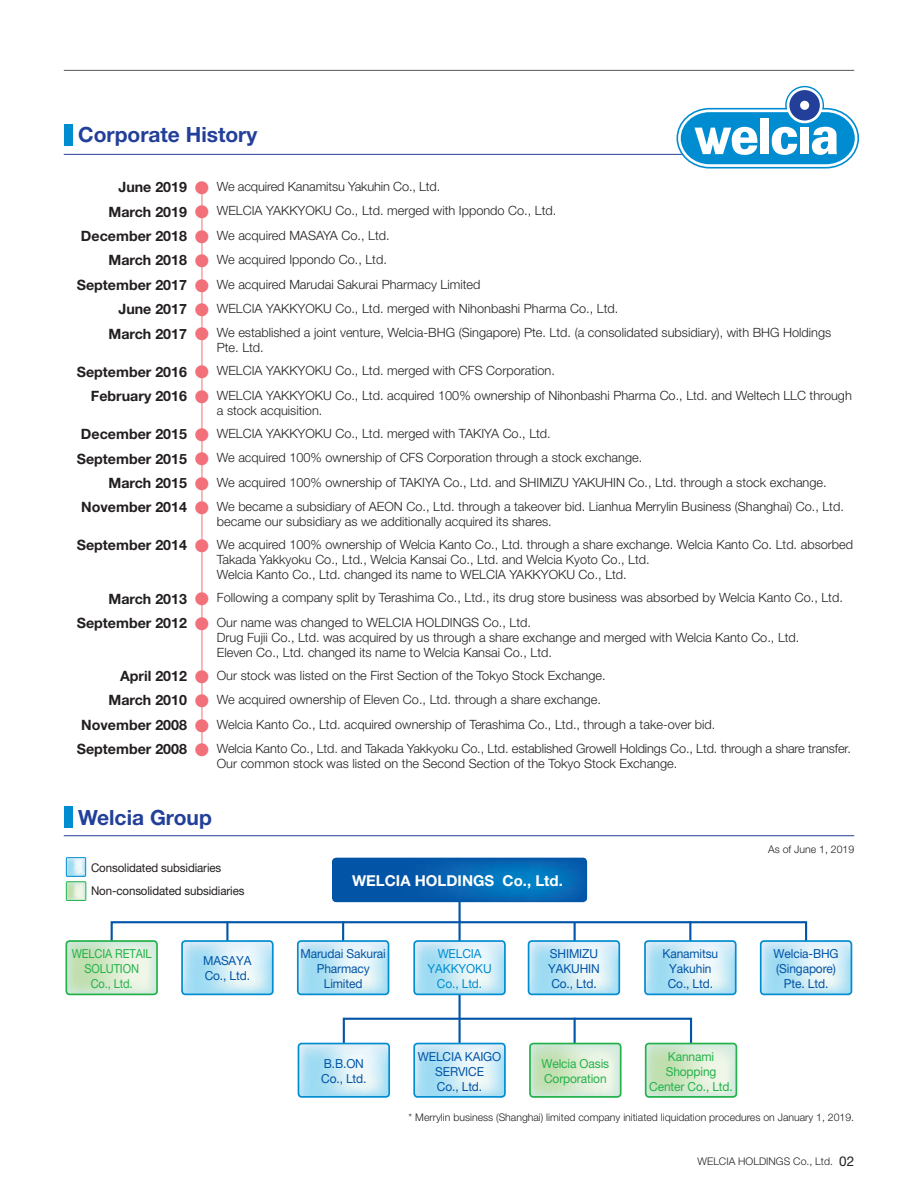
<style>
.page{position:relative;width:918px;height:1188px;background:#fff}
.page>*{position:absolute;margin:0;border:0;box-sizing:border-box;transform-origin:0 0}
.t1{font:700 21px "Helvetica Neue LT Std";color:#223f99}
.t2{font:700 15px "Helvetica Neue";color:#fff}
.t3{font:300 12.75px/15px "Helvetica Neue LT Std";color:#231f20}
.t4{font:12.45px/15px "Helvetica Neue LT Std";letter-spacing:-.01em;color:#0154a6;text-align:center;scale:.96 1}
.t5{font:12.45px/15px "Helvetica Neue LT Std";letter-spacing:-.01em;color:#23b24b;text-align:center;scale:.96 1}
.t6{font:12.45px/15px "Helvetica Neue LT Std";letter-spacing:-.01em;color:#23b24b;text-align:center;scale:.89 1}
.t7{font:12.45px/15px "Helvetica Neue LT Std";letter-spacing:-.01em;color:#008dd0;text-align:center;scale:.96 1}
.t8{font:12px/23.7px "Helvetica Neue LT Std";letter-spacing:-.01em;color:#231f20;scale:.96 1}
.t9{font:300 10.5px "Helvetica Neue LT Std";color:#231f20}
.s1{font-weight:700;font-size:14.25px}
.s2{color:#f17079}
.s3{font-weight:400;font-size:13.5px}
</style>
<div class="page">
<hr style="left:64px;top:70px;width:790px;height:1px;background:#57585a">
<hr style="left:202px;top:191px;width:1px;height:560px;background:#f17079">
<div style="left:64px;top:124px;width:8px;height:21px;background:#008cd0"></div>
<div style="left:64px;top:807px;width:8px;height:21px;background:#008cd0"></div>
<hr style="left:64px;top:154px;width:625px;height:1px;background:#223f99">
<hr style="left:64px;top:835px;width:790px;height:1px;background:#223f99">
<hr style="left:574px;top:1018px;width:2px;height:32px;background:#0154a6">
<hr style="left:459px;top:899px;width:2px;height:150px;background:#0154a6">
<div style="left:343px;top:1018px;width:349px;height:28px;border:2px solid #0154a6"></div>
<svg style="left:110px;top:920px;width:698px;height:65px"></svg>
<hr style="left:226px;top:921px;width:2px;height:21px;background:#0154a6">
<hr style="left:574px;top:922px;width:2px;height:35px;background:#0154a6">
<svg style="left:332px;top:858px;width:255px;height:44px;background:#0361af"></svg>
<svg style="left:66px;top:943px;width:91px;height:52px;background:#d6eacf"></svg>
<div style="left:65px;top:940px;width:93px;height:55px;border:2px solid #23b24b;border-radius:3px"></div>
<svg style="left:300px;top:943px;width:86px;height:49px;background:#c8e9f6"></svg>
<div style="left:297px;top:940px;width:92px;height:55px;border:2px solid #008dd0;border-radius:3px"></div>
<hr style="left:689px;top:921px;width:2px;height:21px;background:#0154a6">
<svg style="left:68px;top:883px;width:16px;height:16px"></svg>
<div style="left:66px;top:881px;width:20px;height:20px;border:1px solid #23b24b"></div>
<svg style="left:68px;top:859px;width:16px;height:16px"></svg>
<div style="left:66px;top:857px;width:20px;height:20px;border:1px solid #008dd0"></div>
<svg style="left:184px;top:943px;width:87px;height:49px;background:#c8e9f6"></svg>
<div style="left:181px;top:940px;width:93px;height:55px;border:2px solid #008dd0;border-radius:3px"></div>
<svg style="left:531px;top:943px;width:86px;height:49px;background:#c8e9f6"></svg>
<div style="left:528px;top:940px;width:92px;height:55px;border:2px solid #008dd0;border-radius:3px"></div>
<svg style="left:416px;top:943px;width:87px;height:49px;background:#c8e9f6"></svg>
<div style="left:413px;top:940px;width:93px;height:55px;border:2px solid #008dd0;border-radius:3px"></div>
<svg style="left:530px;top:1043px;width:91px;height:52px;background:#d6eacf"></svg>
<div style="left:529px;top:1043px;width:93px;height:55px;border:2px solid #23b24b;border-radius:3px"></div>
<svg style="left:646px;top:1043px;width:90px;height:52px;background:#d6eacf"></svg>
<div style="left:645px;top:1043px;width:92px;height:55px;border:2px solid #23b24b;border-radius:3px"></div>
<svg style="left:298px;top:1044px;width:89px;height:53px;background:#c8e9f5"></svg>
<div style="left:298px;top:1043px;width:92px;height:55px;border:2px solid #008dd0;border-radius:3px"></div>
<svg style="left:416px;top:1046px;width:87px;height:49px;background:#c8e9f5"></svg>
<div style="left:413px;top:1043px;width:93px;height:55px;border:2px solid #008dd0;border-radius:3px"></div>
<svg style="left:647px;top:943px;width:87px;height:49px;background:#c8e9f6"></svg>
<div style="left:644px;top:940px;width:93px;height:55px;border:2px solid #008dd0;border-radius:3px"></div>
<svg style="left:763px;top:943px;width:86px;height:49px;background:#c8e9f6"></svg>
<div style="left:760px;top:940px;width:92px;height:55px;border:2px solid #008dd0;border-radius:3px"></div>
<svg style="left:785px;top:86px;width:39px;height:39px"></svg>
<svg style="left:787px;top:87px;width:36px;height:36px"></svg>
<div style="left:789px;top:90px;width:31px;height:31px;background:#223f99;border-radius:50%"></div>
<div style="left:800px;top:101px;width:9px;height:9px;background:#fff;border-radius:50%"></div>
<svg style="left:676px;top:108px;width:183px;height:61px"></svg>
<h1 class="t1" style="left:78px;top:122px;width:181px">Corporate History</h1>
<p class="t3" style="left:118px;top:179px;width:323px"><span class="s1">June 2019</span> <span class="s2">●</span> We acquired Kanamitsu Yakuhin Co., Ltd.</p>
<p class="t3" style="left:108px;top:203px;width:450px"><span class="s1">March 2019</span> <span class="s2">●</span> WELCIA YAKKYOKU Co., Ltd. merged with Ippondo Co., Ltd.</p>
<p class="t3" style="left:81px;top:228px;width:310px"><span class="s1">December 2018</span> <span class="s2">●</span> We acquired MASAYA Co., Ltd.</p>
<p class="t3" style="left:108px;top:252px;width:280px"><span class="s1">March 2018</span> <span class="s2">●</span> We acquired Ippondo Co., Ltd.</p>
<p class="t3" style="left:77px;top:276px;width:405px"><span class="s1">September 2017</span> <span class="s2">●</span> We acquired Marudai Sakurai Pharmacy Limited</p>
<p class="t3" style="left:118px;top:301px;width:501px"><span class="s1">June 2017</span> <span class="s2">●</span> WELCIA YAKKYOKU Co., Ltd. merged with Nihonbashi Pharma Co., Ltd.</p>
<p class="t3" style="left:108px;top:325px;width:724px"><span class="s1">March 2017</span> <span class="s2">●</span> We established a joint venture, Welcia-BHG (Singapore) Pte. Ltd. (a consolidated subsidiary), with BHG Holdings</p>
<p class="t3" style="left:77px;top:336px;width:480px;line-height:23.1px;text-indent:140px">Pte. Ltd.<br><span class="s1">September 2016</span> <span class="s2">●</span> WELCIA YAKKYOKU Co., Ltd. merged with CFS Corporation.</p>
<p class="t3" style="left:217px;top:387px;width:637px;text-indent:-126px"><span class="s1">February 2016</span> <span class="s2">●</span> WELCIA YAKKYOKU Co., Ltd. acquired 100% ownership of Nihonbashi Pharma Co., Ltd. and Weltech LLC through a stock acquisition.</p>
<p class="t3" style="left:81px;top:426px;width:471px"><span class="s1">December 2015</span> <span class="s2">●</span> WELCIA YAKKYOKU Co., Ltd. merged with TAKIYA Co., Ltd.</p>
<p class="t3" style="left:77px;top:450px;width:567px"><span class="s1">September 2015</span> <span class="s2">●</span> We acquired 100% ownership of CFS Corporation through a stock exchange.</p>
<p class="t3" style="left:108px;top:474px;width:720px"><span class="s1">March 2015</span> <span class="s2">●</span> We acquired 100% ownership of TAKIYA Co., Ltd. and SHIMIZU YAKUHIN Co., Ltd. through a stock exchange.</p>
<p class="t3" style="left:81px;top:499px;width:764px"><span class="s1">November 2014</span> <span class="s2">●</span> We became a subsidiary of AEON Co., Ltd. through a takeover bid. Lianhua Merrylin Business (Shanghai) Co., Ltd.</p>
<p class="t3" style="left:77px;top:510px;width:778px;line-height:23.1px;text-indent:140px">became our subsidiary as we additionally acquired its shares.<br><span class="s1">September 2014</span> <span class="s2">●</span> We acquired 100% ownership of Welcia Kanto Co., Ltd. through a share exchange. Welcia Kanto Co. Ltd. absorbed</p>
<p class="t3" style="left:217px;top:552px;width:434px">Takada Yakkyoku Co., Ltd., Welcia Kansai Co., Ltd. and Welcia Kyoto Co., Ltd.<br>Welcia Kanto Co., Ltd. changed its name to WELCIA YAKKYOKU Co., Ltd.</p>
<p class="t3" style="left:77px;top:585px;width:768px;line-height:24.3px;text-indent:32px"><span class="s1">March 2013</span> <span class="s2">●</span> Following a company split by Terashima Co., Ltd., its drug store business was absorbed by Welcia Kanto Co., Ltd.<br><span class="s1">September 2012</span> <span class="s2">●</span> Our name was changed to WELCIA HOLDINGS Co., Ltd.</p>
<p class="t3" style="left:217px;top:629px;width:584px">Drug Fujii Co., Ltd. was acquired by us through a share exchange and merged with Welcia Kanto Co., Ltd.<br>Eleven Co., Ltd. changed its name to Welcia Kansai Co., Ltd.</p>
<p class="t3" style="left:120px;top:667px;width:487px"><span class="s1">April 2012</span> <span class="s2">●</span> Our stock was listed on the First Section of the Tokyo Stock Exchange.</p>
<p class="t3" style="left:108px;top:692px;width:494px"><span class="s1">March 2010</span> <span class="s2">●</span> We acquired ownership of Eleven Co., Ltd. through a share exchange.</p>
<p class="t3" style="left:81px;top:716px;width:636px"><span class="s1">November 2008</span> <span class="s2">●</span> Welcia Kanto Co., Ltd. acquired ownership of Terashima Co., Ltd., through a take-over bid.</p>
<p class="t3" style="left:77px;top:741px;width:776px"><span class="s1">September 2008</span> <span class="s2">●</span> Welcia Kanto Co., Ltd. and Takada Yakkyoku Co., Ltd. established Growell Holdings Co., Ltd. through a share transfer.</p>
<p class="t3" style="left:217px;top:756px;width:462px">Our common stock was listed on the Second Section of the Tokyo Stock Exchange.</p>
<h1 class="t1" style="left:78px;top:804px;width:135px">Welcia Group</h1>
<p class="t8" style="left:91px;top:855px;width:161px">Consolidated subsidiaries<br>Non-consolidated subsidiaries</p>
<p class="t2" style="left:352px;top:872px;width:212px">WELCIA HOLDINGS Co., Ltd.</p>
<p class="t9" style="left:768px;top:843px;width:87px">As of June 1, 2019</p>
<p class="t6" style="left:72px;top:946px;width:91px">WELCIA RETAIL<br>SOLUTION<br>Co., Ltd.</p>
<p class="t4" style="left:301px;top:946px;width:90px">Marudai Sakurai<br>Pharmacy<br>Limited</p>
<p class="t4" style="left:203px;top:953px;width:52px;text-align:left">MASAYA<br>Co., Ltd.</p>
<p class="t4" style="left:548px;top:946px;width:55px;text-align:left">SHIMIZU<br>YAKUHIN<br>Co., Ltd.</p>
<p class="t7" style="left:428px;top:946px;width:68px">WELCIA<br>YAKKYOKU<br>Co., Ltd.</p>
<p class="t4" style="left:663px;top:946px;width:60px">Kanamitsu<br>Yakuhin<br>Co., Ltd.</p>
<p class="t4" style="left:774px;top:946px;width:69px">Welcia-BHG (Singapore)<br>Pte. Ltd.</p>
<p class="t4" style="left:418px;top:1048px;width:88px">WELCIA KAIGO<br>SERVICE<br>Co., Ltd.</p>
<p class="t5" style="left:649px;top:1048px;width:89px">Kannami<br>Shopping<br>Center Co., Ltd.</p>
<p class="t4" style="left:321px;top:1056px;width:49px;text-align:left">B.B.ON<br>Co., Ltd.</p>
<p class="t5" style="left:542px;top:1056px;width:72px;text-align:left">Welcia Oasis<br>Corporation</p>
<p class="t9" style="left:409px;top:1110px;width:447px">* Merrylin business (Shanghai) limited company initiated liquidation procedures on January 1, 2019.</p>
<p class="t9" style="left:698px;top:1155px;width:158px">WELCIA HOLDINGS Co., Ltd. <span class="s3">02</span></p>
</div>
